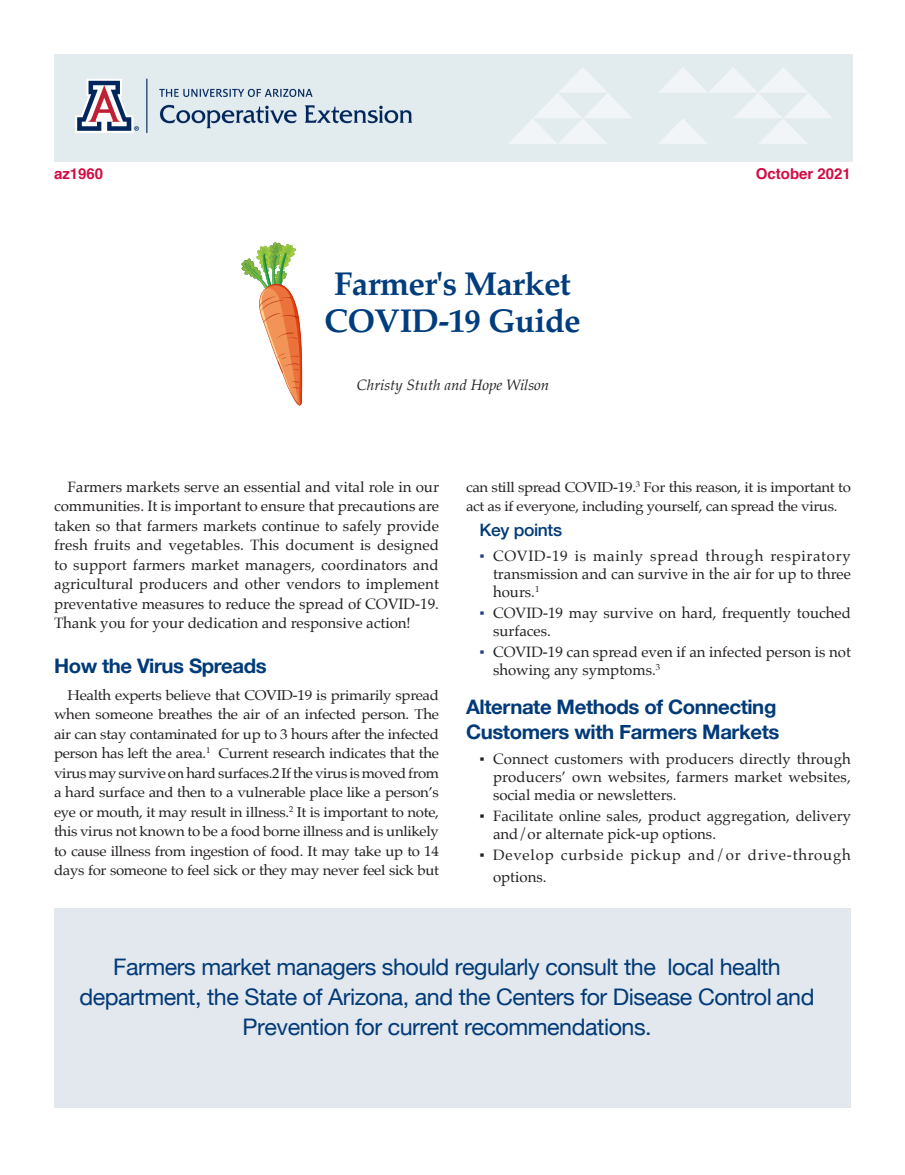
<style>
.page{position:relative;width:905px;height:1175px;background:#fff}
.page>*{position:absolute;margin:0;border:0;box-sizing:border-box;transform-origin:0 0}
.t1{font:700 33px/37.5px "Palatino";letter-spacing:-.02em;color:#013d7d}
.t2{font:22.8px/30px "Helvetica Neue";letter-spacing:-.02em;color:#013a78;text-align:center}
.Subhead_1{font:700 19.95px/25.2px "Helvetica Neue";letter-spacing:-.02em;color:#013a78}
.Subhead_1-2{font:500 17.1px "Helvetica Neue";letter-spacing:-.02em;color:#013a78}
.t3{font:15px/19.5px "Palatino";color:#231f20;text-align:justify}
.t4{font:15px/21.6px "Palatino";letter-spacing:.05em;color:#231f20}
.t5{font:italic 15px "Palatino";color:#231f20}
.t6{font:700 15px "Helvetica";color:#d20d44}
.t7{font:14.25px/19.5px "Palatino";letter-spacing:-.02em;color:#231f20;text-align:justify;scale:1.05 1}
.s1{font-family:"Minion Pro"}
.s2{color:#253f8e}
</style>
<div class="page">
<div style="left:54px;top:908px;width:796px;height:199px;background:#e2e8ed"></div>
<img style="left:54px;top:54px;width:798px;height:107px">
<svg style="left:241px;top:242px;width:61px;height:164px"></svg>
<p class="t6" style="left:54px;top:162px;width:51px">az1960</p>
<p class="t6" style="left:755px;top:162px;width:97px">October 2021</p>
<p class="t1" style="left:324px;top:264px;width:258px">Farmer<span class="s1">'</span>s Market<br>COVID-19 Guide</p>
<p class="t5" style="left:357px;top:372px;width:194px">Christy Stuth and Hope Wilson</p>
<p class="t3" style="left:54px;top:477px;width:387px;text-indent:13px">Farmers markets serve an essential and vital role in our communities. It is important to ensure that precautions are taken so that farmers markets continue to safely provide fresh fruits and vegetables. This document is designed to support farmers market managers, coordinators and agricultural producers and other vendors to implement preventative measures to reduce the spread of COVID-19.<br>Thank you for your dedication and responsive action!</p>
<p class="Subhead_1" style="left:54px;top:654px;width:214px">How the Virus Spreads</p>
<p class="t7" style="left:54px;top:685px;width:368px;text-indent:14px">Health experts believe that COVID-19 is primarily spread when someone breathes the air of an infected person. The air can stay contaminated for up to 3 hours after the infected person has left the area.<sup>1</sup> Current research indicates that the virus may survive on hard surfaces.2 If the virus is moved from a hard surface and then to a vulnerable place like a person’s eye or mouth, it may result in illness.<sup>2</sup> It is important to note, this virus not known to be a food borne illness and is unlikely to cause illness from ingestion of food. It may take up to 14 days for someone to feel sick or they may never feel sick but</p>
<p class="t7" style="left:466px;top:477px;width:368px">can still spread COVID-19.<sup>3</sup> For this reason, it is important to act as if everyone, including yourself, can spread the virus.</p>
<p class="Subhead_1-2" style="left:479px;top:516px;width:84px">Key points</p>
<p class="t3" style="left:493px;top:546px;width:359px;line-height:18px;text-indent:-14px"><span class="s2">▪</span> COVID-19 is mainly spread through respiratory transmission and can survive in the air for up to three hours.<sup>1</sup></p>
<p class="t3" style="left:493px;top:604px;width:359px;line-height:18px;text-indent:-14px"><span class="s2">▪</span> COVID-19 may survive on hard, frequently touched surfaces.</p>
<p class="t3" style="left:493px;top:643px;width:359px;line-height:18px;text-indent:-14px"><span class="s2">▪</span> COVID-19 can spread even if an infected person is not showing any symptoms.<sup>3</sup></p>
<p class="Subhead_1" style="left:466px;top:694px;width:315px">Alternate Methods of Connecting<br>Customers with Farmers Markets</p>
<p class="t3" style="left:493px;top:749px;width:359px;line-height:18px;text-indent:-14px">▪ Connect customers with producers directly through producers’ own websites, farmers market websites, social media or newsletters.</p>
<p class="t3" style="left:493px;top:806px;width:359px;line-height:18px;text-indent:-14px">▪ Facilitate online sales, product aggregation, delivery and/or alternate pick-up options.</p>
<p class="t4" style="left:493px;top:844px;width:359px;text-indent:-14px">▪ Develop curbside pickup and/or drive-through options.</p>
<p class="t2" style="left:79px;top:953px;width:736px">Farmers market managers should regularly consult the local health department, the State of Arizona, and the Centers for Disease Control and<br>Prevention for current recommendations.</p>
</div>
